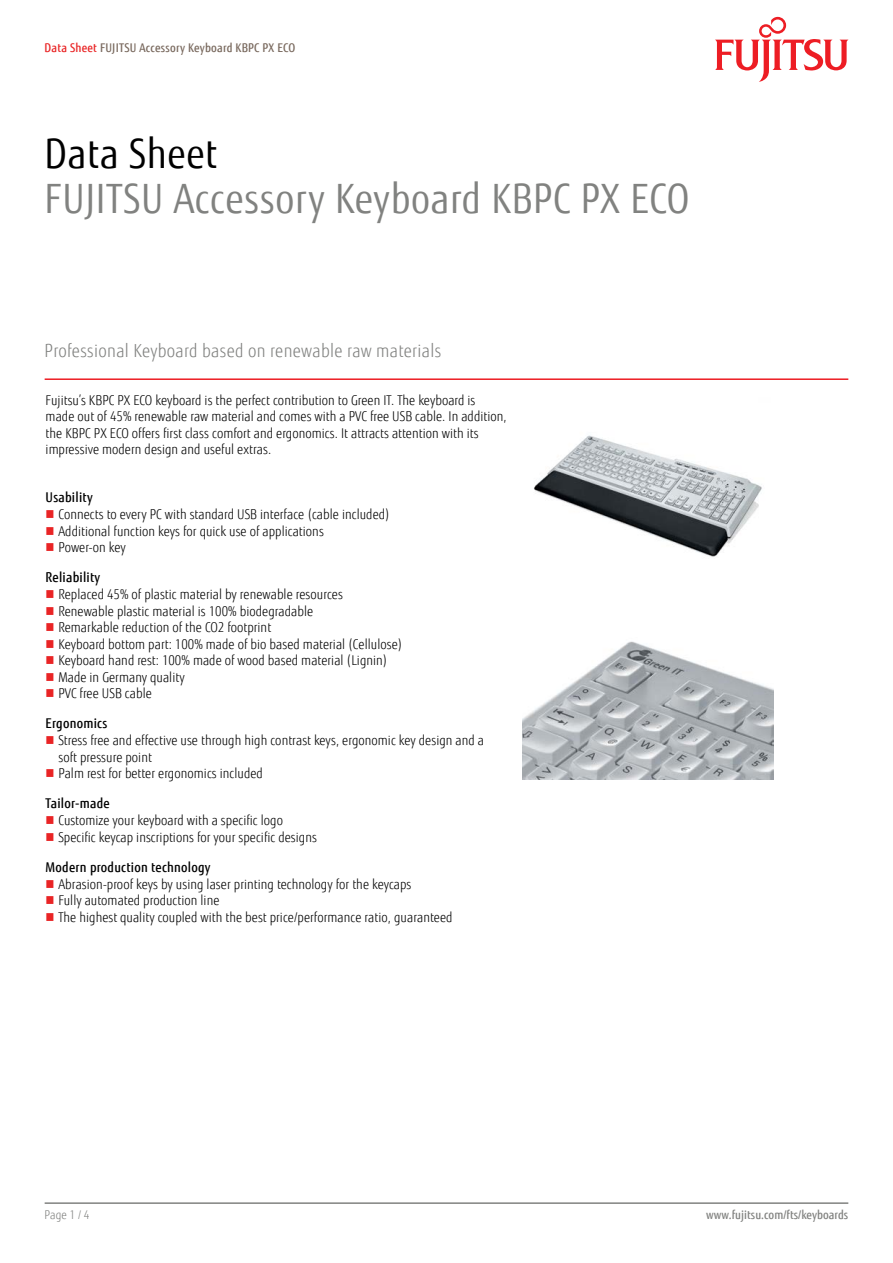
<style>
.page{position:relative;width:893px;height:1263px;background:#fff}
.page>*{position:absolute;margin:0;border:0;box-sizing:border-box;transform-origin:0 0}
.t1{font:40.5px "Fujitsu Sans";letter-spacing:.02em;color:#818280;scale:.9 1}
.t2{font:40.5px "Fujitsu Sans";letter-spacing:.02em;color:#000;scale:.9 1}
.t3{font:300 18px "Fujitsu Sans";letter-spacing:.02em;color:#818280;scale:.9 1}
.t4{font:300 13.5px/16.5px "Fujitsu Sans";letter-spacing:.005em;color:#000;scale:.9 1}
.t5{font:500 13.5px "Fujitsu Sans";letter-spacing:.02em;color:#000;scale:.9 1}
.t6{font:500 12px "Fujitsu Sans";letter-spacing:.02em;color:#79695e;scale:.9 1}
.t7{font:500 12px "Fujitsu Sans";letter-spacing:.005em;color:#818280;scale:.9 1}
.t8{font:300 12px "Fujitsu Sans";color:#818280;scale:.9 1}
.s1{color:#e92425}
</style>
<div class="page">
<hr style="left:45px;top:1202px;width:803px;height:2px;background:#818280">
<hr style="left:45px;top:378px;width:803px;height:2px;background:#ed1d24">
<svg style="left:715px;top:17px;width:133px;height:65px"></svg>
<img style="left:534px;top:435px;width:228px;height:122px">
<img style="left:522px;top:641px;width:251px;height:139px">
<p class="t6" style="left:45px;top:40px;width:280px"><span class="s1">Data Sheet</span> FUJITSU Accessory Keyboard KBPC PX ECO</p>
<h1 class="t2" style="left:45px;top:130px;width:193px">Data Sheet</h1>
<h1 class="t1" style="left:45px;top:175px;width:718px">FUJITSU Accessory Keyboard KBPC PX ECO</h1>
<h2 class="t3" style="left:45px;top:340px;width:442px">Professional Keyboard based on renewable raw materials</h2>
<p class="t4" style="left:46px;top:392px;width:514px">Fujitsu’s KBPC PX ECO keyboard is the perfect contribution to Green IT. The keyboard is made out of 45% renewable raw material and comes with a PVC free USB cable. In addition, the KBPC PX ECO offers first class comfort and ergonomics. It attracts attention with its impressive modern design and useful extras.</p>
<p class="t5" style="left:46px;top:489px;width:54px">Usability</p>
<p class="t4" style="left:58px;top:507px;width:370px">Connects to every PC with standard USB interface (cable included)<br>Additional function keys for quick use of applications<br>Power-on key</p>
<p class="t5" style="left:46px;top:569px;width:62px">Reliability</p>
<p class="t4" style="left:58px;top:586px;width:384px">Replaced 45% of plastic material by renewable resources<br>Renewable plastic material is 100% biodegradable<br>Remarkable reduction of the CO2 footprint<br>Keyboard bottom part: 100% made of bio based material (Cellulose)<br>Keyboard hand rest: 100% made of wood based material (Lignin)<br>Made in Germany quality<br>PVC free USB cable</p>
<p class="t5" style="left:46px;top:715px;width:70px">Ergonomics</p>
<p class="t4" style="left:58px;top:732px;width:474px">Stress free and effective use through high contrast keys, ergonomic key design and a soft pressure point<br>Palm rest for better ergonomics included</p>
<p class="t5" style="left:46px;top:795px;width:73px">Tailor-made</p>
<p class="t4" style="left:58px;top:812px;width:289px">Customize your keyboard with a specific logo<br>Specific keycap inscriptions for your specific designs</p>
<p class="t5" style="left:46px;top:858px;width:185px">Modern production technology</p>
<p class="t4" style="left:58px;top:876px;width:439px">Abrasion-proof keys by using laser printing technology for the keycaps<br>Fully automated production line<br>The highest quality coupled with the best price/performance ratio, guaranteed</p>
<p class="t8" style="left:45px;top:1208px;width:51px">Page 1 / 4</p>
<p class="t7" style="left:706px;top:1208px;width:159px">www.fujitsu.com/fts/keyboards</p>
</div>
